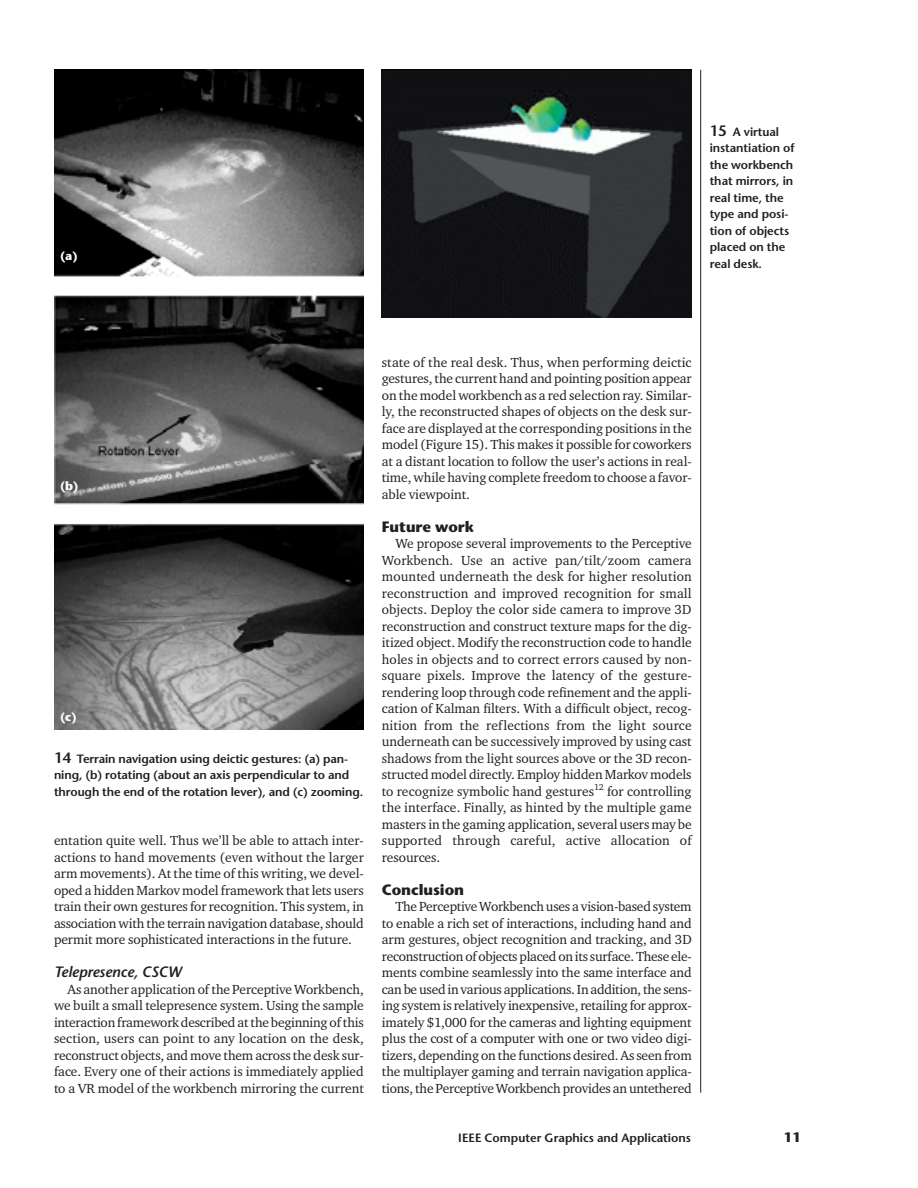
<style>
.page{position:relative;width:918px;height:1188px;background:#fff}
.page>*{position:absolute;margin:0;border:0;box-sizing:border-box;transform-origin:0 0}
.t1{font:700 15px "Stone Sans";letter-spacing:-.005em;color:#231f20}
.t2{font:italic 600 15px "Stone Sans";letter-spacing:-.005em;color:#231f20}
.t3{font:13.5px/16.5px "Charter ITC";letter-spacing:-.005em;color:#231f20;text-align:justify}
.t4{font:700 13.5px "Stone Sans";color:#231f20}
.t5{font:600 12px/16.5px "Stone Sans";letter-spacing:-.005em;color:#231f20}
.t6{font:700 12px "Stone Sans";color:#fff}
.s1{font-size:15px}
</style>
<div class="page">
<hr style="left:700px;top:70px;width:1px;height:1023px;background:#231f20">
<img style="left:54px;top:70px;width:310px;height:659px">
<img style="left:382px;top:70px;width:310px;height:247px">
<p class="t6" style="left:60px;top:251px;width:19px">(a)</p>
<p class="t5" style="left:710px;top:125px;width:86px"><span class="s1">15</span> A virtual instantiation of the workbench that mirrors, in real time, the type and posi&shy;tion of objects placed on the real desk.</p>
<p class="t6" style="left:60px;top:482px;width:20px">(b)</p>
<p class="t6" style="left:60px;top:712px;width:18px">(c)</p>
<p class="t5" style="left:54px;top:752px;width:311px"><span class="s1">14</span> Terrain navigation using deictic gestures: (a) pan&shy;ning, (b) rotating (about an axis perpendicular to and through the end of the rotation lever), and (c) zooming.</p>
<p class="t3" style="left:54px;top:834px;width:311px">entation quite well. Thus we’ll be able to attach inter&shy;actions to hand movements (even without the larger arm movements). At the time of this writing, we devel&shy;oped a hidden Markov model framework that lets users train their own gestures for recognition. This system, in association with the terrain navigation database, should permit more sophisticated interactions in the future.</p>
<p class="t2" style="left:54px;top:966px;width:129px">Telepresence, CSCW</p>
<p class="t3" style="left:54px;top:982px;width:311px;text-indent:14px">As another application of the Perceptive Workbench, we built a small telepresence system. Using the sample interaction framework described at the beginning of this section, users can point to any location on the desk, reconstruct objects, and move them across the desk sur&shy;face. Every one of their actions is immediately applied to a VR model of the workbench mirroring the current</p>
<p class="t3" style="left:382px;top:355px;width:311px">state of the real desk. Thus, when performing deictic gestures, the current hand and pointing position appear on the model workbench as a red selection ray. Similar&shy;ly, the reconstructed shapes of objects on the desk sur&shy;face are displayed at the corresponding positions in the model (Figure 15). This makes it possible for coworkers at a distant location to follow the user’s actions in real&shy;time, while having complete freedom to choose a favor&shy;able viewpoint.</p>
<p class="t1" style="left:382px;top:521px;width:94px">Future work</p>
<p class="t3" style="left:382px;top:537px;width:311px;text-indent:14px">We propose several improvements to the Perceptive Workbench. Use an active pan/tilt/zoom camera mounted underneath the desk for higher resolution reconstruction and improved recognition for small objects. Deploy the color side camera to improve 3D reconstruction and construct texture maps for the dig&shy;itized object. Modify the reconstruction code to handle holes in objects and to correct errors caused by non&shy;square pixels. Improve the latency of the gesture&shy;rendering loop through code refinement and the appli&shy;cation of Kalman filters. With a difficult object, recog&shy;nition from the reflections from the light source underneath can be successively improved by using cast shadows from the light sources above or the 3D recon&shy;structed model directly. Employ hidden Markov models to recognize symbolic hand gestures<sup>12</sup> for controlling the interface. Finally, as hinted by the multiple game masters in the gaming application, several users may be supported through careful, active allocation of resources.</p>
<p class="t1" style="left:382px;top:884px;width:84px">Conclusion</p>
<p class="t3" style="left:382px;top:900px;width:311px;text-indent:14px">The Perceptive Workbench uses a vision-based system to enable a rich set of interactions, including hand and arm gestures, object recognition and tracking, and 3D reconstruction of objects placed on its surface. These ele&shy;ments combine seamlessly into the same interface and can be used in various applications. In addition, the sens&shy;ing system is relatively inexpensive, retailing for approx&shy;imately $1,000 for the cameras and lighting equipment plus the cost of a computer with one or two video digi&shy;tizers, depending on the functions desired. As seen from the multiplayer gaming and terrain navigation applica&shy;tions, the Perceptive Workbench provides an untethered</p>
<p class="t5" style="left:458px;top:1131px;width:234px">IEEE Computer Graphics and Applications</p>
<p class="t4" style="left:784px;top:1132px;width:19px">11</p>
</div>
